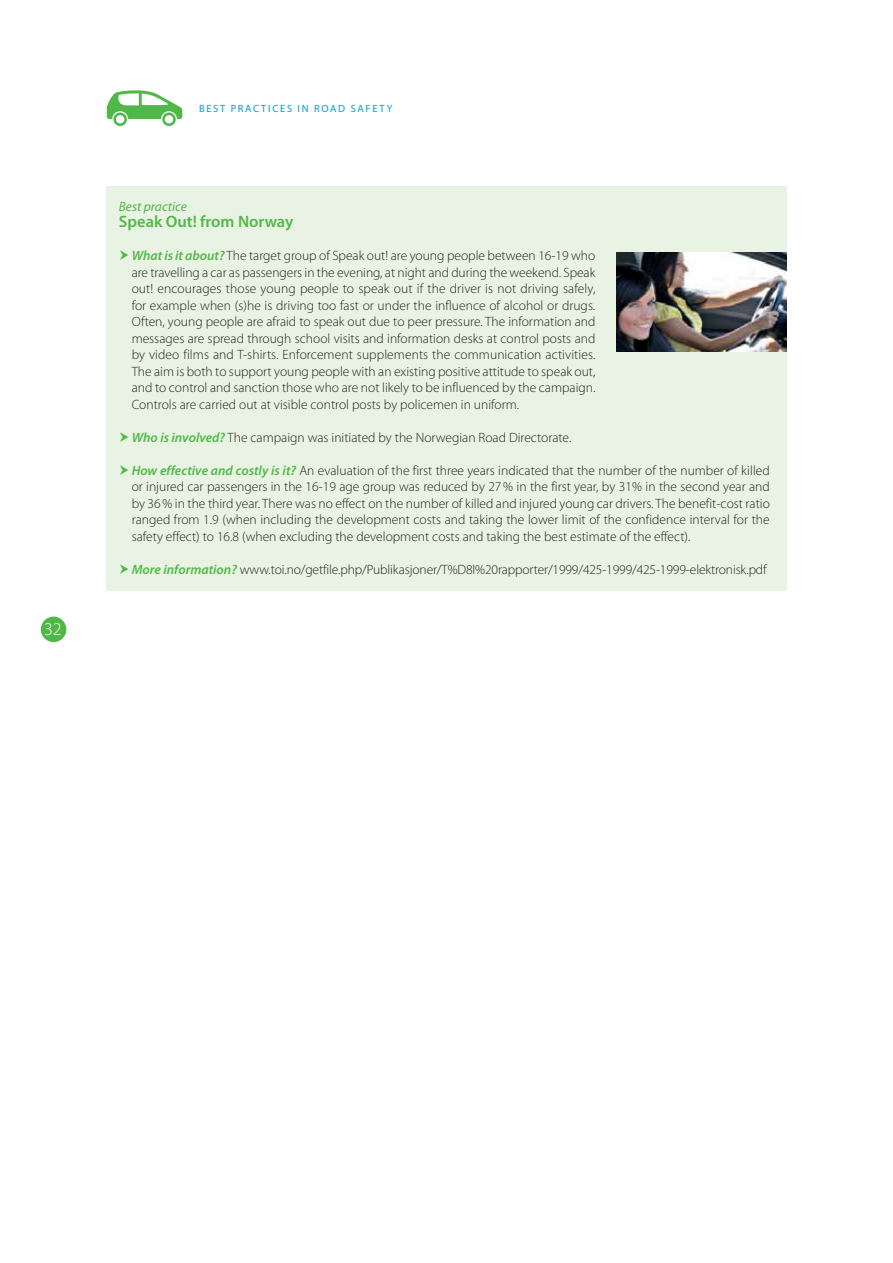
<style>
.page{position:relative;width:893px;height:1263px;background:#fff}
.page>*{position:absolute;margin:0;border:0;box-sizing:border-box;transform-origin:0 0}
.t1{font:300 18px "Myriad Pro";color:#fff}
.t2{font:600 16.5px "Myriad Pro";color:#50b848}
.t3{font:300 13.5px/16.5px "Myriad Pro";color:#231f20;text-align:justify}
.t4{font:italic 13.5px "Myriad Pro";color:#50b848}
.t5{font:10.5px "Myriad Pro";letter-spacing:.16em;color:#009fd1}
.s1{font-weight:600;font-style:italic;color:#50b848}
</style>
<div class="page">
<svg style="left:107px;top:90px;width:75px;height:36px"></svg>
<div style="left:41px;top:617px;width:25px;height:25px;background:#50b848;border-radius:50%"></div>
<div style="left:106px;top:186px;width:680px;height:404px;background:#e9f3e3"></div>
<img style="left:616px;top:252px;width:170px;height:99px">
<h1 class="t1" style="left:44px;top:622px;width:19px">32</h1>
<p class="t5" style="left:199px;top:102px;width:195px">BEST PRACTICES IN ROAD SAFETY</p>
<p class="t4" style="left:119px;top:201px;width:69px">Best practice</p>
<p class="t2" style="left:119px;top:212px;width:176px">Speak Out! from Norway</p>
<p class="t3" style="left:132px;top:249px;width:465px"><span class="s1">What is it about?</span> The target group of Speak out! are young people between 16-19 who are travelling a car as passengers in the evening, at night and during the weekend. Speak out! encourages those young people to speak out if the driver is not driving safely, for example when (s)he is driving too fast or under the influence of alcohol or drugs.<br>Often, young people are afraid to speak out due to peer pressure. The information and messages are spread through school visits and information desks at control posts and by video films and T-shirts. Enforcement supplements the communication activities.<br>The aim is both to support young people with an existing positive attitude to speak out, and to control and sanction those who are not likely to be influenced by the campaign.<br>Controls are carried out at visible control posts by policemen in uniform.</p>
<p class="t3" style="left:132px;top:430px;width:441px"><span class="s1">Who is involved?</span> The campaign was initiated by the Norwegian Road Directorate.</p>
<p class="t3" style="left:132px;top:463px;width:639px"><span class="s1">How effective and costly is it?</span> An evaluation of the first three years indicated that the number of the number of killed or injured car passengers in the 16-19 age group was reduced by 27 % in the first year, by 31 % in the second year and by 36 % in the third year. There was no effect on the number of killed and injured young car drivers. The benefit-cost ratio ranged from 1.9 (when including the development costs and taking the lower limit of the confidence interval for the safety effect) to 16.8 (when excluding the development costs and taking the best estimate of the effect).</p>
<p class="t3" style="left:132px;top:562px;width:636px"><span class="s1">More information?</span> www.toi.no/getfile.php/Publikasjoner/T%D8I%20rapporter/1999/425-1999/425-1999-elektronisk.pdf</p>
</div>
